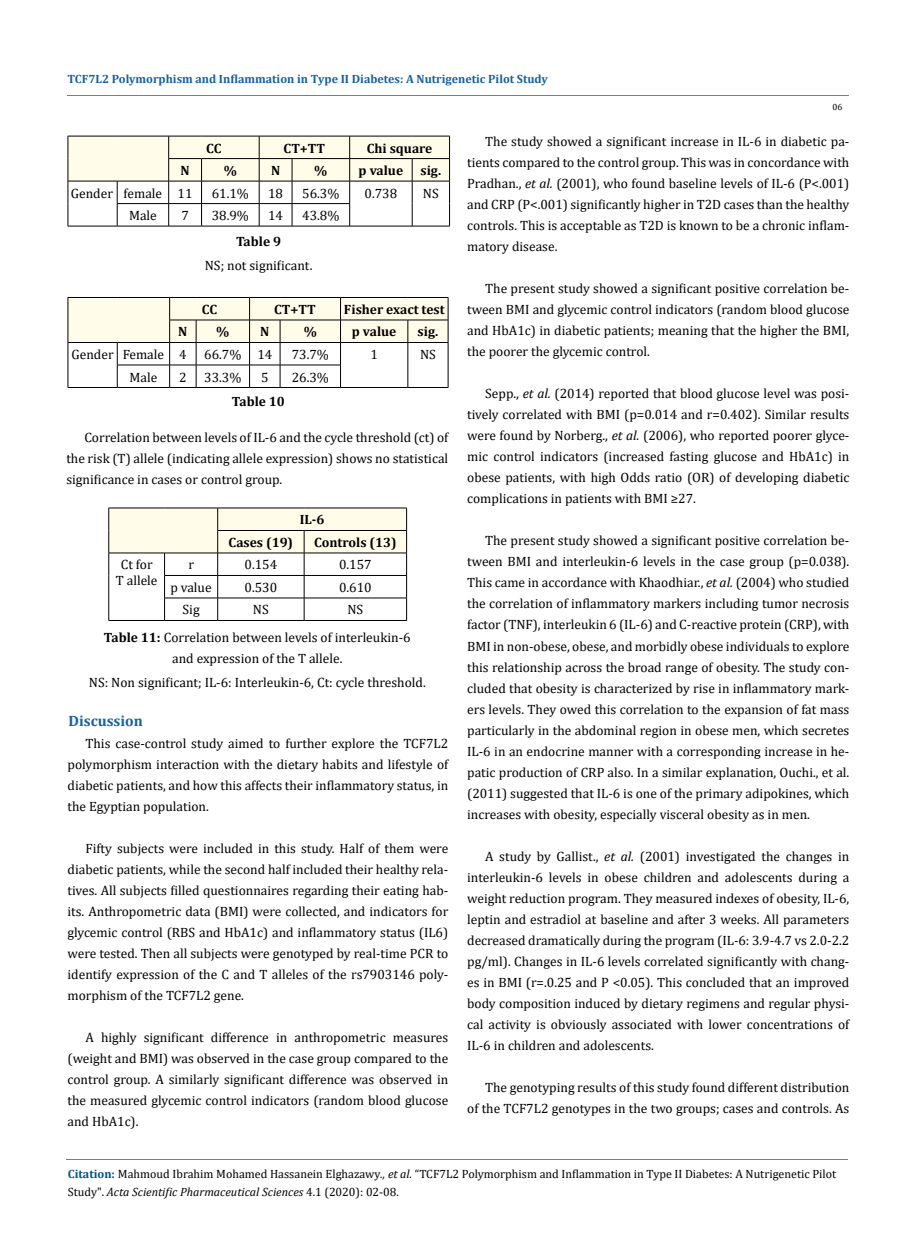
<style>
.page{position:relative;width:917px;height:1260px;background:#fff}
.page>*{position:absolute;margin:0;border:0;box-sizing:border-box;transform-origin:0 0}
.t1{font:700 15px "Cambria";color:#1560a6}
.t2{font:13.5px/21px "Cambria";color:#000;text-align:justify}
.t3{font:700 13.5px "Cambria";color:#000}
.t4{font:12px/18px "Cambria";color:#000}
.t5{font:700 12px "Cambria";color:#1560a6}
.t6{font:9px "Cambria";color:#000}
.s1{font-weight:700}
.s2{font-style:italic}
.s3{font-weight:700;color:#035089}
</style>
<div class="page">
<hr style="left:66px;top:1159px;width:782px;height:1px;background:#e05d1a">
<hr style="left:67px;top:95px;width:782px;height:1px;background:#e05d1a">
<svg style="left:68px;top:136px;width:382px;height:90px"></svg>
<hr style="left:68px;top:226px;width:49px;height:1px;background:#000">
<hr style="left:117px;top:226px;width:52px;height:1px;background:#000">
<hr style="left:169px;top:226px;width:32px;height:1px;background:#000">
<hr style="left:201px;top:226px;width:58px;height:1px;background:#000">
<hr style="left:259px;top:226px;width:33px;height:1px;background:#000">
<hr style="left:292px;top:226px;width:58px;height:1px;background:#000">
<hr style="left:350px;top:226px;width:62px;height:1px;background:#000">
<hr style="left:412px;top:226px;width:38px;height:1px;background:#000">
<svg style="left:68px;top:297px;width:381px;height:91px"></svg>
<hr style="left:196px;top:387px;width:53px;height:1px;background:#000">
<hr style="left:249px;top:387px;width:31px;height:1px;background:#000">
<hr style="left:280px;top:387px;width:60px;height:1px;background:#000">
<hr style="left:340px;top:387px;width:68px;height:1px;background:#000">
<hr style="left:408px;top:387px;width:40px;height:1px;background:#000">
<svg style="left:108px;top:508px;width:299px;height:112px"></svg>
<hr style="left:109px;top:620px;width:55px;height:1px;background:#000">
<hr style="left:164px;top:620px;width:54px;height:1px;background:#000">
<hr style="left:218px;top:620px;width:86px;height:1px;background:#000">
<hr style="left:304px;top:620px;width:103px;height:1px;background:#000">
<p class="t5" style="left:68px;top:70px;width:482px">TCF7L2 Polymorphism and Inflammation in Type II Diabetes: A Nutrigenetic Pilot Study</p>
<p class="t6" style="left:832px;top:101px;width:11px">06</p>
<p class="t3" style="left:206px;top:138px;width:17px">CC</p>
<p class="t3" style="left:283px;top:138px;width:43px">CT+TT</p>
<p class="t3" style="left:367px;top:138px;width:67px">Chi square</p>
<p class="t3" style="left:180px;top:161px;width:11px">N</p>
<p class="t3" style="left:224px;top:161px;width:15px">%</p>
<p class="t3" style="left:271px;top:161px;width:11px">N</p>
<p class="t3" style="left:314px;top:161px;width:15px">%</p>
<p class="t3" style="left:358px;top:161px;width:46px">p value</p>
<p class="t3" style="left:420px;top:161px;width:22px">sig.</p>
<p class="t2" style="left:71px;top:182px;width:123px">Gender female 11</p>
<p class="t2" style="left:212px;top:182px;width:39px">61.1%</p>
<p class="t2" style="left:268px;top:182px;width:16px">18</p>
<p class="t2" style="left:302px;top:182px;width:39px">56.3%</p>
<p class="t2" style="left:364px;top:182px;width:34px">0.738</p>
<p class="t2" style="left:423px;top:182px;width:17px">NS</p>
<p class="t2" style="left:129px;top:205px;width:29px">Male</p>
<p class="t2" style="left:181px;top:205px;width:9px">7</p>
<p class="t2" style="left:212px;top:205px;width:39px">38.9%</p>
<p class="t2" style="left:268px;top:205px;width:16px">14</p>
<p class="t2" style="left:302px;top:205px;width:39px">43.8%</p>
<p class="t3" style="left:236px;top:232px;width:47px">Table 9</p>
<p class="t2" style="left:205px;top:255px;width:109px">NS; not significant.</p>
<p class="t3" style="left:202px;top:300px;width:17px">CC</p>
<p class="t3" style="left:274px;top:300px;width:43px">CT+TT</p>
<p class="t3" style="left:344px;top:300px;width:102px">Fisher exact test</p>
<p class="t3" style="left:178px;top:322px;width:11px">N</p>
<p class="t3" style="left:216px;top:322px;width:15px">%</p>
<p class="t3" style="left:260px;top:322px;width:11px">N</p>
<p class="t3" style="left:304px;top:322px;width:15px">%</p>
<p class="t3" style="left:352px;top:322px;width:46px">p value</p>
<p class="t3" style="left:417px;top:322px;width:22px">sig.</p>
<p class="t2" style="left:72px;top:344px;width:116px">Gender Female 4</p>
<p class="t2" style="left:204px;top:344px;width:70px">66.7% 14</p>
<p class="t2" style="left:292px;top:344px;width:39px">73.7%</p>
<p class="t2" style="left:370px;top:344px;width:9px">1</p>
<p class="t2" style="left:420px;top:344px;width:17px">NS</p>
<p class="t2" style="left:129px;top:366px;width:29px">Male</p>
<p class="t2" style="left:179px;top:366px;width:9px">2</p>
<p class="t2" style="left:204px;top:366px;width:39px">33.3%</p>
<p class="t2" style="left:261px;top:366px;width:9px">5</p>
<p class="t2" style="left:292px;top:366px;width:39px">26.3%</p>
<p class="t3" style="left:232px;top:392px;width:55px">Table 10</p>
<p class="t2" style="left:66px;top:426px;width:383px;text-indent:18px">Correlation between levels of IL-6 and the cycle threshold (ct) of the risk (T) allele (indicating allele expression) shows no statistical significance in cases or control group.</p>
<p class="t3" style="left:300px;top:510px;width:26px">IL-6</p>
<p class="t3" style="left:229px;top:533px;width:66px">Cases (19)</p>
<p class="t3" style="left:314px;top:533px;width:84px">Controls (13)</p>
<p class="t2" style="left:116px;top:557px;width:43px;line-height:15.6px;text-align:center">Ct for<br>T allele</p>
<p class="t2" style="left:188px;top:554px;width:7px">r</p>
<p class="t2" style="left:244px;top:554px;width:34px">0.154</p>
<p class="t2" style="left:339px;top:554px;width:34px">0.157</p>
<p class="t2" style="left:170px;top:577px;width:43px">p value</p>
<p class="t2" style="left:244px;top:577px;width:34px">0.530</p>
<p class="t2" style="left:339px;top:577px;width:34px">0.610</p>
<p class="t2" style="left:182px;top:599px;width:19px">Sig</p>
<p class="t2" style="left:253px;top:599px;width:17px">NS</p>
<p class="t2" style="left:104px;top:596px;width:308px;line-height:27.9px;text-indent:243px">NS<br><span class="s1">Table 11:</span> Correlation between levels of interleukin-6</p>
<p class="t2" style="left:89px;top:646px;width:338px;line-height:24px;text-align:center">and expression of the T allele.<br>NS: Non significant; IL-6: Interleukin-6, Ct: cycle threshold.</p>
<p class="t1" style="left:69px;top:711px;width:76px">Discussion</p>
<p class="t2" style="left:67px;top:733px;width:382px;text-indent:18px">This case-control study aimed to further explore the TCF7L2 polymorphism interaction with the dietary habits and lifestyle of diabetic patients, and how this affects their inflammatory status, in the Egyptian population.</p>
<p class="t2" style="left:67px;top:838px;width:382px;text-indent:18px">Fifty subjects were included in this study. Half of them were diabetic patients, while the second half included their healthy rela&shy;tives. All subjects filled questionnaires regarding their eating hab&shy;its. Anthropometric data (BMI) were collected, and indicators for glycemic control (RBS and HbA1c) and inflammatory status (IL6) were tested. Then all subjects were genotyped by real-time PCR to identify expression of the C and T alleles of the rs7903146 poly&shy;morphism of the TCF7L2 gene.</p>
<p class="t2" style="left:67px;top:1027px;width:382px;text-indent:18px">A highly significant difference in anthropometric measures (weight and BMI) was observed in the case group compared to the control group. A similarly significant difference was observed in the measured glycemic control indicators (random blood glucose and HbA1c).</p>
<p class="t2" style="left:467px;top:131px;width:384px;text-indent:18px">The study showed a significant increase in IL-6 in diabetic pa&shy;tients compared to the control group. This was in concordance with Pradhan., <span class="s2">et al.</span> (2001), who found baseline levels of IL-6 (P&lt;.001) and CRP (P&lt;.001) significantly higher in T2D cases than the healthy controls. This is acceptable as T2D is known to be a chronic inflam&shy;matory disease.</p>
<p class="t2" style="left:467px;top:278px;width:384px;text-indent:18px">The present study showed a significant positive correlation be&shy;tween BMI and glycemic control indicators (random blood glucose and HbA1c) in diabetic patients; meaning that the higher the BMI, the poorer the glycemic control.</p>
<p class="t2" style="left:467px;top:383px;width:384px;text-indent:18px">Sepp., <span class="s2">et al.</span> (2014) reported that blood glucose level was posi&shy;tively correlated with BMI (p=0.014 and r=0.402). Similar results were found by Norberg., <span class="s2">et al.</span> (2006), who reported poorer glyce&shy;mic control indicators (increased fasting glucose and HbA1c) in obese patients, with high Odds ratio (OR) of developing diabetic complications in patients with BMI ≥27.</p>
<p class="t2" style="left:467px;top:530px;width:384px;text-indent:18px">The present study showed a significant positive correlation be&shy;tween BMI and interleukin-6 levels in the case group (p=0.038).<br>This came in accordance with Khaodhiar., <span class="s2">et al.</span> (2004) who studied the correlation of inflammatory markers including tumor necrosis factor (TNF), interleukin 6 (IL-6) and C-reactive protein (CRP), with BMI in non-obese, obese, and morbidly obese individuals to explore this relationship across the broad range of obesity. The study con&shy;cluded that obesity is characterized by rise in inflammatory mark&shy;ers levels. They owed this correlation to the expansion of fat mass particularly in the abdominal region in obese men, which secretes IL-6 in an endocrine manner with a corresponding increase in he&shy;patic production of CRP also. In a similar explanation, Ouchi., et al. (2011) suggested that IL-6 is one of the primary adipokines, which increases with obesity, especially visceral obesity as in men.</p>
<p class="t2" style="left:467px;top:845px;width:384px;text-indent:18px">A study by Gallist., <span class="s2">et al.</span> (2001) investigated the changes in interleukin-6 levels in obese children and adolescents during a weight reduction program. They measured indexes of obesity, IL-6, leptin and estradiol at baseline and after 3 weeks. All parameters decreased dramatically during the program (IL-6: 3.9-4.7 vs 2.0-2.2 pg/ml). Changes in IL-6 levels correlated significantly with chang&shy;es in BMI (r=.0.25 and P &lt;0.05). This concluded that an improved body composition induced by dietary regimens and regular physi&shy;cal activity is obviously associated with lower concentrations of IL-6 in children and adolescents.</p>
<p class="t2" style="left:467px;top:1076px;width:384px;text-align:right">The genotyping results of this study found different distribution<br>of the TCF7L2 genotypes in the two groups; cases and controls. As</p>
<p class="t4" style="left:68px;top:1164px;width:769px"><span class="s3">Citation:</span> Mahmoud Ibrahim Mohamed Hassanein Elghazawy<span class="s2">., et al.</span> “TCF7L2 Polymorphism and Inflammation in Type II Diabetes: A Nutrigenetic Pilot<br>Study". <span class="s2">Acta Scientific Pharmaceutical Sciences</span> 4.1 (2020): 02-08.</p>
</div>
